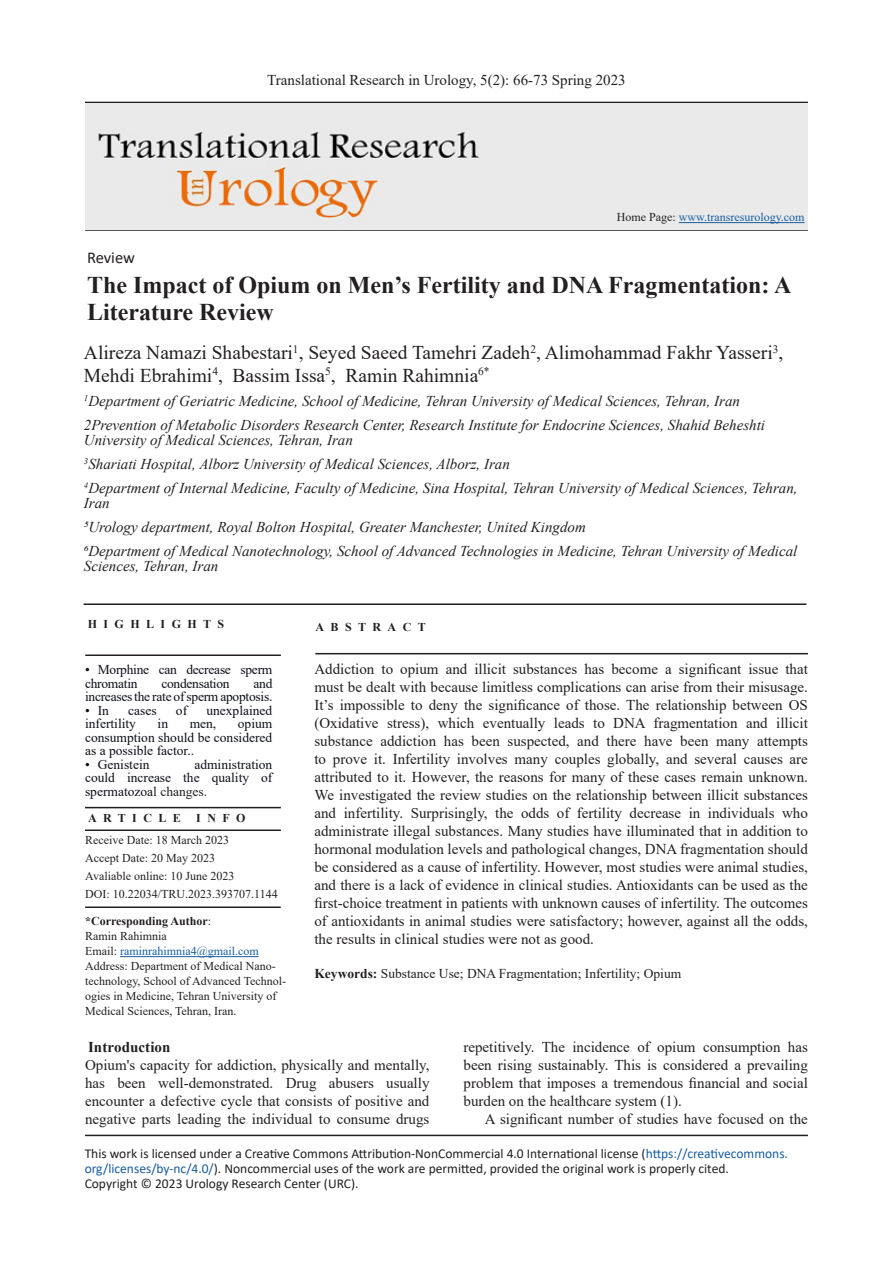
<style>
.page{position:relative;width:893px;height:1263px;background:#fff}
.page>*{position:absolute;margin:0;border:0;box-sizing:border-box;transform-origin:0 0}
.Title_Article{font:700 24px/27px "Times New Roman";color:#231f20}
.t1{font:19.5px/22.5px "Times New Roman";color:#231f20}
.Title_Article-2{font:16.5px "Calibri";letter-spacing:-.005em;color:#231f20}
.main-text{font:15px/18px "Times New Roman";color:#231f20;text-align:justify}
.t2{font:italic 15px/15px "Times New Roman";color:#231f20}
.t3{font:700 15px "Times New Roman";letter-spacing:.005em;color:#231f20}
.t4{font:13.5px/15px "Calibri";color:#231f20}
.t5{font:13.5px/13.5px "Times New Roman";color:#0e101a;text-align:justify}
.t6{font:13.5px/13.5px "Times New Roman";letter-spacing:-.02em;color:#0e101a}
.main-text-2{font:13.5px "Times New Roman";color:#231f20}
.t7{font:12px/15px "Times New Roman";color:#231f20}
.t8{font:12px "Times New Roman";color:#175d9e}
.t9{font:700 12px "Times New Roman";letter-spacing:.535em;color:#231f20}
.t10{font:700 12px "Times New Roman";color:#231f20}
.s1{color:#231f20}
.s2{font-weight:700}
.s3{font-weight:400}
.s4{color:#175d9e}
</style>
<div class="page">
<hr style="left:85px;top:229px;width:723px;height:2px;background:#231f20">
<hr style="left:85px;top:102px;width:723px;height:1px;background:#231f20">
<img style="left:85px;top:103px;width:723px;height:126px">
<hr style="left:679px;top:222px;width:125px;height:1px;background:#175d9e">
<hr style="left:85px;top:654px;width:196px;height:2px;background:#231f20">
<hr style="left:315px;top:653px;width:493px;height:1px;background:#231f20">
<hr style="left:84px;top:603px;width:722px;height:2px;background:#231f20">
<hr style="left:85px;top:829px;width:196px;height:2px;background:#231f20">
<hr style="left:85px;top:807px;width:196px;height:1px;background:#231f20">
<hr style="left:85px;top:1135px;width:723px;height:1px;background:#231f20">
<hr style="left:120px;top:956px;width:139px;height:1px;background:#175d9e">
<hr style="left:85px;top:906px;width:196px;height:2px;background:#231f20">
<p class="main-text" style="left:267px;top:71px;width:360px">Translational Research in Urology, 5(2): 66-73 Spring 2023</p>
<p class="Title_Article-2" style="left:87px;top:246px;width:49px">Review</p>
<p class="t8" style="left:617px;top:209px;width:189px"><span class="s1">Home Page:</span> www.transresurology.com</p>
<p class="Title_Article" style="left:87px;top:271px;width:706px">The Impact of Opium on Men’s Fertility and DNA Fragmentation: A<br>Literature Review</p>
<p class="t1" style="left:84px;top:341px;width:701px">Alireza Namazi Shabestari<sup>1</sup>, Seyed Saeed Tamehri Zadeh<sup>2</sup>, Alimohammad Fakhr Yasseri<sup>3</sup>,<br>Mehdi Ebrahimi<sup>4</sup>, Bassim Issa<sup>5</sup>, Ramin Rahimnia<sup>6*</sup></p>
<p class="t2" style="left:84px;top:393px;width:658px"><sup>1</sup>Department of Geriatric Medicine, School of Medicine, Tehran University of Medical Sciences, Tehran, Iran</p>
<p class="t2" style="left:84px;top:417px;width:682px">2Prevention of Metabolic Disorders Research Center, Research Institute for Endocrine Sciences, Shahid Beheshti<br>University of Medical Sciences, Tehran, Iran</p>
<p class="t2" style="left:84px;top:456px;width:427px"><sup>3</sup>Shariati Hospital, Alborz University of Medical Sciences, Alborz, Iran</p>
<p class="t2" style="left:84px;top:480px;width:715px"><sup>4</sup>Department of Internal Medicine, Faculty of Medicine, Sina Hospital, Tehran University of Medical Sciences, Tehran,<br>Iran</p>
<p class="t2" style="left:84px;top:519px;width:503px">5Urology department, Royal Bolton Hospital, Greater Manchester, United Kingdom</p>
<p class="t2" style="left:84px;top:543px;width:715px">6Department of Medical Nanotechnology, School of Advanced Technologies in Medicine, Tehran University of Medical<br>Sciences, Tehran, Iran</p>
<p class="t9" style="left:88px;top:615px;width:138px">HIGHLIGHTS</p>
<p class="t9" style="left:316px;top:619px;width:112px">ABSTRACT</p>
<p class="t6" style="left:85px;top:663px;width:189px">• Morphine can decrease sperm chromatin</p>
<p class="main-text" style="left:314px;top:659px;width:495px">Addiction to opium and illicit substances has become a significant issue that must be dealt with because limitless complications can arise from their misusage.<br>It’s impossible to deny the significance of those. The relationship between OS (Oxidative stress), which eventually leads to DNA fragmentation and illicit substance addiction has been suspected, and there have been many attempts to prove it. Infertility involves many couples globally, and several causes are attributed to it. However, the reasons for many of these cases remain unknown.<br>We investigated the review studies on the relationship between illicit substances and infertility. Surprisingly, the odds of fertility decrease in individuals who administrate illegal substances. Many studies have illuminated that in addition to hormonal modulation levels and pathological changes, DNA fragmentation should be considered as a cause of infertility. However, most studies were animal studies, and there is a lack of evidence in clinical studies. Antioxidants can be used as the first-choice treatment in patients with unknown causes of infertility. The outcomes of antioxidants in animal studies were satisfactory; however, against all the odds, the results in clinical studies were not as good.</p>
<p class="main-text-2" style="left:314px;top:964px;width:368px"><span class="s2">Keywords:</span> Substance Use; DNA Fragmentation; Infertility; Opium</p>
<p class="t6" style="left:85px;top:676px;width:189px;text-align:right">and<br>increases the rate of sperm apoptosis.</p>
<p class="t5" style="left:85px;top:703px;width:26px">• In</p>
<p class="t5" style="left:128px;top:703px;width:30px">cases</p>
<p class="t5" style="left:176px;top:703px;width:13px">of</p>
<p class="t5" style="left:206px;top:703px;width:67px">unexplained</p>
<p class="t5" style="left:85px;top:717px;width:53px">infertility</p>
<p class="t5" style="left:158px;top:717px;width:12px">in</p>
<p class="t5" style="left:190px;top:717px;width:28px">men,</p>
<p class="t6" style="left:161px;top:676px;width:70px">condensation</p>
<p class="t5" style="left:85px;top:717px;width:189px;text-indent:153px">opium consumption should be considered as a possible factor.<span class="s1">.</span></p>
<p class="t5" style="left:85px;top:757px;width:66px">• Genistein</p>
<p class="t5" style="left:85px;top:757px;width:189px;text-indent:109px">administration could increase the quality of spermatozoa<span class="s1">l changes.</span></p>
<p class="t9" style="left:88px;top:809px;width:94px">ARTICLE</p>
<p class="t9" style="left:196px;top:809px;width:51px">INFO</p>
<p class="t7" style="left:85px;top:832px;width:145px">Receive Date: 18 March 2023</p>
<p class="t7" style="left:85px;top:850px;width:131px">Accept Date: 20 May 2023</p>
<p class="t7" style="left:85px;top:868px;width:151px">Avaliable online: 10 June 2023</p>
<p class="t7" style="left:85px;top:886px;width:194px">DOI: 10.22034/TRU.2023.393707.1144</p>
<p class="t10" style="left:85px;top:913px;width:128px">*Corresponding Author<span class="s3">:</span></p>
<p class="t7" style="left:85px;top:928px;width:83px">Ramin Rahimnia</p>
<p class="t8" style="left:85px;top:943px;width:175px"><span class="s1">Email:</span> raminrahimnia4@gmail.com</p>
<p class="t7" style="left:85px;top:958px;width:203px">Address: Department of Medical Nano&shy;technology, School of Advanced Technol&shy;ogies in Medicine, Tehran University of Medical Sciences, Tehran, Iran.</p>
<p class="t3" style="left:88px;top:1036px;width:84px">Introduction</p>
<p class="main-text" style="left:85px;top:1055px;width:346px">Opium's capacity for addiction, physically and mentally, has been well-demonstrated. Drug abusers usually encounter a defective cycle that consists of positive and negative parts leading the individual to consume drugs</p>
<p class="main-text" style="left:463px;top:1037px;width:346px">repetitively. The incidence of opium consumption has been rising sustainably. This is considered a prevailing problem that imposes a tremendous financial and social burden on the healthcare system (1).</p>
<p class="main-text" style="left:485px;top:1109px;width:325px">A significant number of studies have focused on the</p>
<p class="t4" style="left:85px;top:1145px;width:705px">This work is licensed under a Creative Commons Attribution-NonCommercial 4.0 International license (<span class="s4">https://creativecommons. org/licenses/by-nc/4.0/</span>). Noncommercial uses of the work are permitted, provided the original work is properly cited.</p>
<p class="t4" style="left:85px;top:1175px;width:275px">Copyright © 2023 Urology Research Center (URC).</p>
</div>
